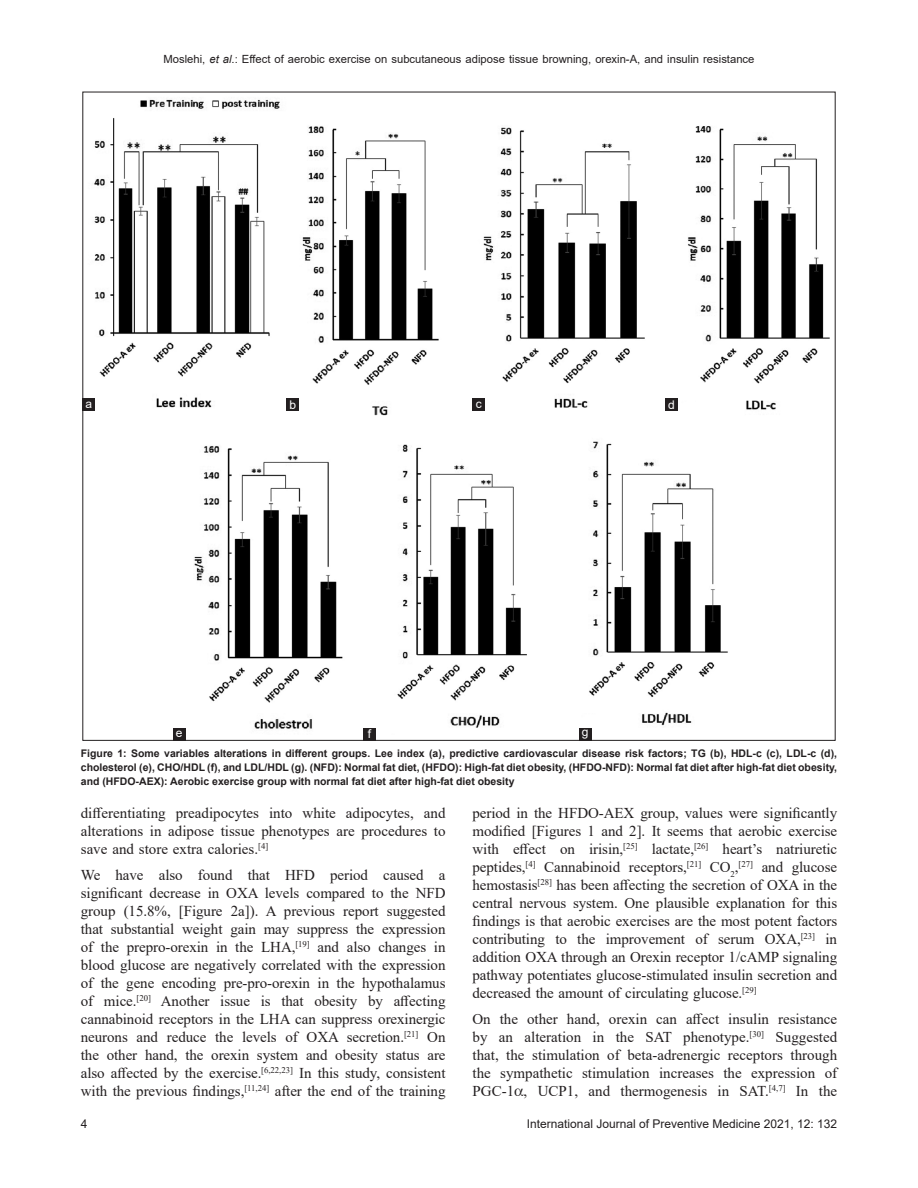
<style>
.page{position:relative;width:918px;height:1188px;background:#fff}
.page>*{position:absolute;margin:0;border:0;box-sizing:border-box;transform-origin:0 0}
.TX{font:15px/18px "Times New Roman";letter-spacing:-.005em;color:#231f20;text-align:justify}
.t1{font:12px "Arial";color:#231f20}
.LABEL{font:12px "Arial";color:#fff}
.t2{font:11.25px "Arial";color:#231f20}
.FGC{font:700 10.5px/13.6px "Arial";color:#231f20;text-align:justify}
.s1{font-style:italic}
</style>
<div class="page">
<img style="left:94px;top:99px;width:736px;height:630px">
<div style="left:665px;top:398px;width:13px;height:13px;background:#231f20"></div>
<div style="left:472px;top:398px;width:13px;height:13px;background:#231f20"></div>
<div style="left:579px;top:728px;width:13px;height:13px;background:#231f20"></div>
<div style="left:287px;top:398px;width:12px;height:13px;background:#231f20"></div>
<div style="left:363px;top:728px;width:13px;height:13px;background:#231f20"></div>
<div style="left:83px;top:398px;width:12px;height:13px;background:#231f20"></div>
<div style="left:173px;top:728px;width:13px;height:13px;background:#231f20"></div>
<p class="t2" style="left:163px;top:51px;width:593px">Moslehi, <span class="s1">et al</span>.: Effect of aerobic exercise on subcutaneous adipose tissue browning, orexin‑A, and insulin resistance</p>
<p class="LABEL" style="left:86px;top:395px;width:8px">a</p>
<p class="LABEL" style="left:290px;top:396px;width:8px">b</p>
<p class="LABEL" style="left:476px;top:395px;width:7px">c</p>
<p class="LABEL" style="left:668px;top:396px;width:8px">d</p>
<p class="LABEL" style="left:176px;top:725px;width:8px">e</p>
<p class="LABEL" style="left:368px;top:726px;width:5px">f</p>
<p class="LABEL" style="left:582px;top:724px;width:8px">g</p>
<p class="FGC" style="left:81px;top:747px;width:758px">Figure 1: Some variables alterations in different groups. Lee index (a), predictive cardiovascular disease risk factors; TG (b), HDL‑c (c), LDL‑c (d), cholesterol (e), CHO/HDL (f), and LDL/HDL (g). (NFD): Normal fat diet, (HFDO): High‑fat diet obesity, (HFDO‑NFD): Normal fat diet after high‑fat diet obesity, and (HFDO‑AEX): Aerobic exercise group with normal fat diet after high‑fat diet obesity</p>
<p class="TX" style="left:81px;top:803px;width:366px">differentiating preadipocytes into white adipocytes, and alterations in adipose tissue phenotypes are procedures to save and store extra calories.<sup>[4]</sup></p>
<p class="TX" style="left:81px;top:866px;width:366px">We have also found that HFD period caused a significant decrease in OXA levels compared to the NFD group (15.8%, [Figure 2a]). A previous report suggested that substantial weight gain may suppress the expression of the prepro‑orexin in the LHA,<sup>[19]</sup> and also changes in blood glucose are negatively correlated with the expression of the gene encoding pre‑pro‑orexin in the hypothalamus of mice.<sup>[20]</sup> Another issue is that obesity by affecting cannabinoid receptors in the LHA can suppress orexinergic neurons and reduce the levels of OXA secretion.<sup>[21]</sup> On the other hand, the orexin system and obesity status are also affected by the exercise.<sup>[6,22,23]</sup> In this study, consistent with the previous findings,<sup>[11,24]</sup> after the end of the training</p>
<p class="TX" style="left:472px;top:803px;width:366px">period in the HFDO‑AEX group, values were significantly modified [Figures 1 and 2]. It seems that aerobic exercise with effect on irisin,<sup>[25]</sup> lactate,<sup>[26]</sup> heart’s natriuretic peptides,<sup>[4]</sup> Cannabinoid receptors,<sup>[21]</sup> CO<sub>2</sub>,<sup>[27]</sup> and glucose hemostasis<sup>[28]</sup> has been affecting the secretion of OXA in the central nervous system. One plausible explanation for this findings is that aerobic exercises are the most potent factors contributing to the improvement of serum OXA,<sup>[23]</sup> in addition OXA through an Orexin receptor 1/cAMP signaling pathway potentiates glucose‑stimulated insulin secretion and decreased the amount of circulating glucose.<sup>[29]</sup></p>
<p class="TX" style="left:472px;top:1010px;width:366px">On the other hand, orexin can affect insulin resistance by an alteration in the SAT phenotype.<sup>[30]</sup> Suggested that, the stimulation of beta‑adrenergic receptors through the sympathetic stimulation increases the expression of PGC‑1 , UCP1, and thermogenesis in SAT.<sup>[4,7]</sup> In the</p>
<p class="t1" style="left:81px;top:1116px;width:8px">4</p>
<p class="t1" style="left:527px;top:1116px;width:312px">International Journal of Preventive Medicine 2021, 12: 132</p>
</div>
